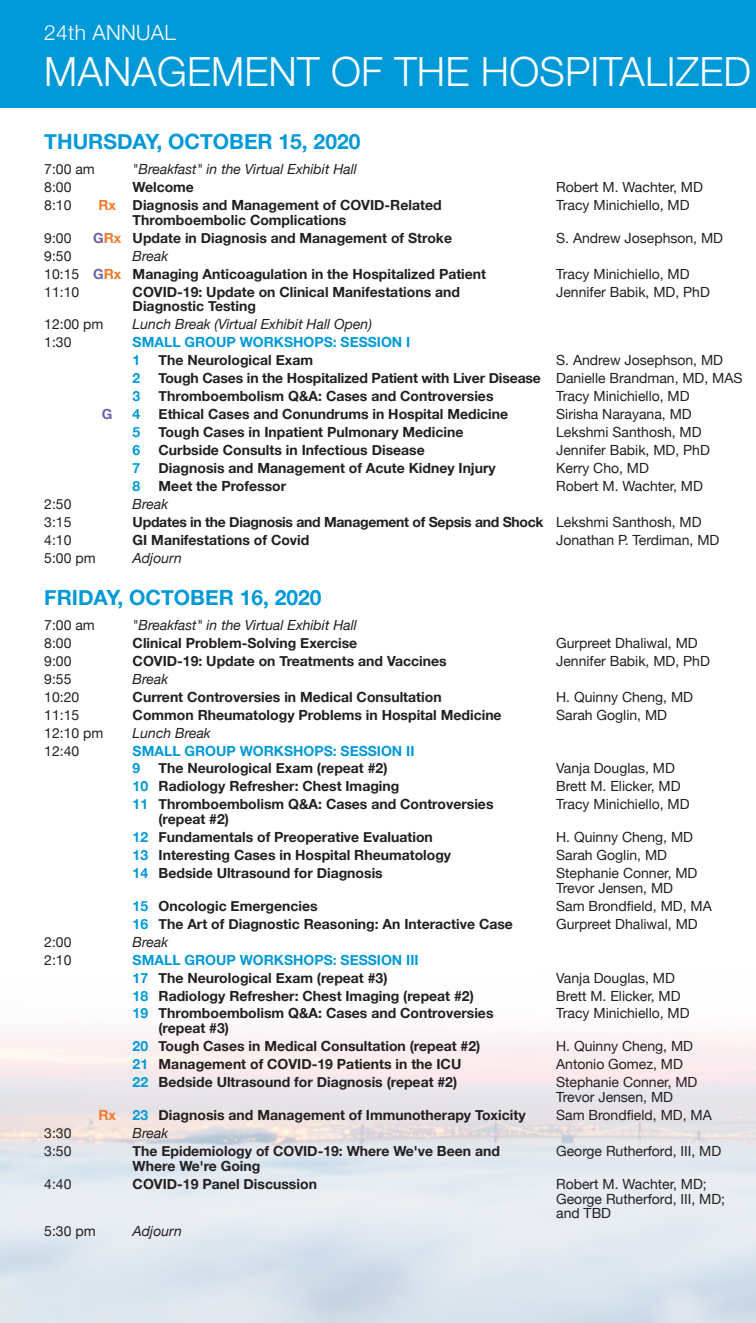
<style>
.page{position:relative;width:756px;height:1323px;background:#fff}
.page>*{position:absolute;margin:0;border:0;box-sizing:border-box;transform-origin:0 0}
.t1{font:300 40.25px "Helvetica Neue";letter-spacing:.005em;color:#fff}
.t2{font:700 21px "Helvetica Neue";color:#0099d8}
.t3{font:300 21px "Helvetica Neue";letter-spacing:.015em;color:#fff}
.t4{font:700 14px/17.8px "Helvetica Neue";color:#231f20}
.t5{font:14px/14.9px "Helvetica Neue";color:#231f20}
.t6{font:italic 14px "Helvetica Neue";color:#231f20}
.t7{font:700 14px/17.8px "Helvetica Neue";color:#0099d8}
.t8{font:700 14px "Helvetica Neue";letter-spacing:-.02em;color:#231f20}
.t9{font:700 14px "Helvetica Neue";color:#6862ac}
.s1{color:#f47b2a}
.s2{color:#6862ac}
.s3{font-weight:400;font-style:italic}
.s4{font-weight:400}
.s5{color:#0099d8}
.s6{color:#231f20}
</style>
<div class="page">
<div style="left:0;top:0;width:756px;height:108px;background:#0099d8"></div>
<div style="left:0;top:943px;width:756px;height:380px;background:#fff;opacity:.45"></div>
<h2 class="t3" style="left:44px;top:20px;width:133px">24th ANNUAL</h2>
<h1 class="t1" style="left:44px;top:47px;width:708px">MANAGEMENT OF THE HOSPITALIZED</h1>
<h2 class="t2" style="left:44px;top:128px;width:318px">THURSDAY, OCTOBER 15, 2020</h2>
<p class="t5" style="left:44px;top:161px;width:52px">7:00 am</p>
<p class="t6" style="left:133px;top:161px;width:226px">"Breakfast" in the Virtual Exhibit Hall</p>
<p class="t5" style="left:44px;top:179px;width:29px">8:00</p>
<p class="t4" style="left:133px;top:178px;width:63px">Welcome</p>
<p class="t5" style="left:556px;top:179px;width:148px">Robert M. Wachter, MD</p>
<p class="t5" style="left:44px;top:197px;width:29px">8:10</p>
<p class="t4" style="left:98px;top:196px;width:345px"><span class="s1">Rx</span> Diagnosis and Management of COVID-Related</p>
<p class="t5" style="left:556px;top:197px;width:135px">Tracy Minichiello, MD</p>
<p class="t4" style="left:133px;top:211px;width:215px">Thromboembolic Complications</p>
<p class="t5" style="left:44px;top:230px;width:29px">9:00</p>
<p class="t4" style="left:93px;top:229px;width:360px"><span class="s2">G</span><span class="s1">Rx</span> Update in Diagnosis and Management of Stroke</p>
<p class="t5" style="left:556px;top:230px;width:169px">S. Andrew Josephson, MD</p>
<p class="t5" style="left:44px;top:248px;width:29px">9:50</p>
<p class="t4" style="left:44px;top:246px;width:443px;text-indent:88px"><span class="s3">Break<br></span><span class="s4">10:15</span> <span class="s2">G</span><span class="s1">Rx</span> Managing Anticoagulation in the Hospitalized Patient</p>
<p class="t5" style="left:556px;top:266px;width:135px">Tracy Minichiello, MD</p>
<p class="t5" style="left:44px;top:284px;width:37px">11:10</p>
<p class="t4" style="left:133px;top:282px;width:329px">COVID-19: Update on Clinical Manifestations and</p>
<p class="t5" style="left:556px;top:284px;width:155px">Jennifer Babik, MD, PhD</p>
<p class="t4" style="left:133px;top:297px;width:125px">Diagnostic Testing</p>
<p class="t5" style="left:44px;top:317px;width:61px">12:00 pm</p>
<p class="t6" style="left:133px;top:316px;width:241px">Lunch Break (Virtual Exhibit Hall Open)</p>
<p class="t5" style="left:44px;top:335px;width:29px">1:30</p>
<p class="t7" style="left:133px;top:333px;width:279px">SMALL GROUP WORKSHOPS: SESSION I<br>1</p>
<p class="t4" style="left:159px;top:351px;width:156px">The Neurological Exam</p>
<p class="t5" style="left:556px;top:353px;width:169px">S. Andrew Josephson, MD</p>
<p class="t7" style="left:133px;top:369px;width:9px">2</p>
<p class="t4" style="left:159px;top:369px;width:586px">Tough Cases in the Hospitalized Patient with Liver Disease <span class="s4">Danielle Brandman, MD, MAS</span></p>
<p class="t7" style="left:133px;top:387px;width:9px">3</p>
<p class="t4" style="left:159px;top:387px;width:336px">Thromboembolism Q&amp;A: Cases and Controversies</p>
<p class="t5" style="left:556px;top:389px;width:135px">Tracy Minichiello, MD</p>
<p class="t9" style="left:102px;top:405px;width:12px">G</p>
<p class="t7" style="left:133px;top:405px;width:9px">4</p>
<p class="t4" style="left:159px;top:405px;width:351px">Ethical Cases and Conundrums in Hospital Medicine</p>
<p class="t5" style="left:556px;top:406px;width:137px">Sirisha Narayana, MD</p>
<p class="t7" style="left:133px;top:423px;width:9px">5</p>
<p class="t4" style="left:159px;top:423px;width:306px">Tough Cases in Inpatient Pulmonary Medicine</p>
<p class="t5" style="left:556px;top:424px;width:147px">Lekshmi Santhosh, MD</p>
<p class="t7" style="left:133px;top:441px;width:9px">6</p>
<p class="t4" style="left:159px;top:441px;width:268px">Curbside Consults in Infectious Disease</p>
<p class="t5" style="left:556px;top:442px;width:155px">Jennifer Babik, MD, PhD</p>
<p class="t7" style="left:133px;top:459px;width:9px">7</p>
<p class="t4" style="left:159px;top:459px;width:339px">Diagnosis and Management of Acute Kidney Injury</p>
<p class="t5" style="left:556px;top:460px;width:94px">Kerry Cho, MD</p>
<p class="t7" style="left:133px;top:477px;width:9px">8</p>
<p class="t4" style="left:159px;top:477px;width:129px">Meet the Professor</p>
<p class="t5" style="left:556px;top:478px;width:148px">Robert M. Wachter, MD</p>
<p class="t5" style="left:44px;top:496px;width:29px">2:50</p>
<p class="t6" style="left:133px;top:495px;width:37px">Break</p>
<p class="t5" style="left:44px;top:514px;width:29px">3:15</p>
<p class="t8" style="left:133px;top:513px;width:571px">Updates in the Diagnosis and Management of Sepsis and Shock <span class="s4">Lekshmi Santhosh, MD</span></p>
<p class="t5" style="left:44px;top:532px;width:29px">4:10</p>
<p class="t4" style="left:133px;top:530px;width:178px">GI Manifestations of Covid</p>
<p class="t5" style="left:556px;top:532px;width:165px">Jonathan P. Terdiman, MD</p>
<p class="t5" style="left:44px;top:550px;width:53px">5:00 pm</p>
<p class="t6" style="left:133px;top:549px;width:51px">Adjourn</p>
<h2 class="t2" style="left:44px;top:584px;width:279px">FRIDAY, OCTOBER 16, 2020</h2>
<p class="t5" style="left:44px;top:617px;width:52px">7:00 am</p>
<p class="t6" style="left:133px;top:617px;width:226px">"Breakfast" in the Virtual Exhibit Hall</p>
<p class="t5" style="left:44px;top:635px;width:29px">8:00</p>
<p class="t4" style="left:133px;top:634px;width:226px">Clinical Problem-Solving Exercise</p>
<p class="t5" style="left:556px;top:635px;width:143px">Gurpreet Dhaliwal, MD</p>
<p class="t5" style="left:44px;top:653px;width:29px">9:00</p>
<p class="t4" style="left:133px;top:652px;width:315px">COVID-19: Update on Treatments and Vaccines</p>
<p class="t5" style="left:556px;top:653px;width:155px">Jennifer Babik, MD, PhD</p>
<p class="t5" style="left:44px;top:671px;width:29px">9:55</p>
<p class="t6" style="left:133px;top:670px;width:37px">Break</p>
<p class="t5" style="left:44px;top:689px;width:37px">10:20</p>
<p class="t4" style="left:133px;top:687px;width:311px">Current Controversies in Medical Consultation</p>
<p class="t5" style="left:556px;top:689px;width:138px">H. Quinny Cheng, MD</p>
<p class="t5" style="left:44px;top:707px;width:37px">11:15</p>
<p class="t4" style="left:133px;top:705px;width:371px">Common Rheumatology Problems in Hospital Medicine</p>
<p class="t5" style="left:556px;top:707px;width:112px">Sarah Goglin, MD</p>
<p class="t5" style="left:44px;top:725px;width:61px">12:10 pm</p>
<p class="t6" style="left:133px;top:724px;width:80px">Lunch Break</p>
<p class="t5" style="left:44px;top:743px;width:37px">12:40</p>
<p class="t7" style="left:133px;top:741px;width:283px">SMALL GROUP WORKSHOPS: SESSION II<br>9</p>
<p class="t4" style="left:159px;top:759px;width:230px">The Neurological Exam (repeat #2)</p>
<p class="t5" style="left:556px;top:761px;width:120px">Vanja Douglas, MD</p>
<p class="t4" style="left:133px;top:777px;width:268px"><span class="s5">10</span> Radiology Refresher: Chest Imaging</p>
<p class="t5" style="left:556px;top:779px;width:126px">Brett M. Elicker, MD</p>
<p class="t4" style="left:133px;top:795px;width:362px"><span class="s5">11</span> Thromboembolism Q&amp;A: Cases and Controversies</p>
<p class="t5" style="left:556px;top:797px;width:135px">Tracy Minichiello, MD</p>
<p class="t4" style="left:133px;top:810px;width:302px;text-indent:26px">(repeat #2)<br><span class="s5">12</span> Fundamentals of Preoperative Evaluation</p>
<p class="t5" style="left:556px;top:830px;width:138px">H. Quinny Cheng, MD</p>
<p class="t4" style="left:133px;top:846px;width:320px"><span class="s5">13</span> Interesting Cases in Hospital Rheumatology</p>
<p class="t5" style="left:556px;top:847px;width:112px">Sarah Goglin, MD</p>
<p class="t4" style="left:133px;top:864px;width:252px"><span class="s5">14</span> Bedside Ultrasound for Diagnosis</p>
<p class="t5" style="left:556px;top:865px;width:143px">Stephanie Conner, MD<br>Trevor Jensen, MD</p>
<p class="t4" style="left:133px;top:897px;width:186px"><span class="s5">15</span> Oncologic Emergencies</p>
<p class="t5" style="left:556px;top:898px;width:157px">Sam Brondfield, MD, MA</p>
<p class="t4" style="left:133px;top:915px;width:382px"><span class="s5">16</span> The Art of Diagnostic Reasoning: An Interactive Case</p>
<p class="t5" style="left:556px;top:916px;width:143px">Gurpreet Dhaliwal, MD</p>
<p class="t5" style="left:44px;top:934px;width:29px">2:00</p>
<p class="t6" style="left:133px;top:933px;width:37px">Break</p>
<p class="t5" style="left:44px;top:952px;width:29px">2:10</p>
<p class="t7" style="left:133px;top:950px;width:287px">SMALL GROUP WORKSHOPS: SESSION III<br>17 <span class="s6">The Neurological Exam (repeat #3)</span></p>
<p class="t5" style="left:556px;top:970px;width:120px">Vanja Douglas, MD</p>
<p class="t4" style="left:133px;top:986px;width:343px"><span class="s5">18</span> Radiology Refresher: Chest Imaging (repeat #2)</p>
<p class="t5" style="left:556px;top:988px;width:126px">Brett M. Elicker, MD</p>
<p class="t4" style="left:133px;top:1004px;width:362px"><span class="s5">19</span> Thromboembolism Q&amp;A: Cases and Controversies</p>
<p class="t5" style="left:556px;top:1006px;width:135px">Tracy Minichiello, MD</p>
<p class="t4" style="left:133px;top:1019px;width:349px;text-indent:26px">(repeat #3)<br><span class="s5">20</span> Tough Cases in Medical Consultation (repeat #2)</p>
<p class="t5" style="left:556px;top:1039px;width:138px">H. Quinny Cheng, MD</p>
<p class="t4" style="left:133px;top:1055px;width:330px"><span class="s5">21</span> Management of COVID-19 Patients in the ICU</p>
<p class="t5" style="left:556px;top:1057px;width:128px">Antonio Gomez, MD</p>
<p class="t4" style="left:133px;top:1073px;width:326px"><span class="s5">22</span> Bedside Ultrasound for Diagnosis (repeat #2)</p>
<p class="t5" style="left:556px;top:1075px;width:143px">Stephanie Conner, MD<br>Trevor Jensen, MD</p>
<p class="t4" style="left:98px;top:1106px;width:429px"><span class="s1">Rx</span> <span class="s5">23</span> Diagnosis and Management of Immunotherapy Toxicity</p>
<p class="t5" style="left:556px;top:1107px;width:157px">Sam Brondfield, MD, MA</p>
<p class="t5" style="left:44px;top:1125px;width:29px">3:30</p>
<p class="t6" style="left:133px;top:1125px;width:37px">Break</p>
<p class="t5" style="left:44px;top:1143px;width:29px">3:50</p>
<p class="t4" style="left:133px;top:1142px;width:369px">The Epidemiology of COVID-19: Where We've Been and</p>
<p class="t5" style="left:556px;top:1143px;width:167px">George Rutherford, III, MD</p>
<p class="t4" style="left:133px;top:1156px;width:129px">Where We're Going</p>
<p class="t5" style="left:44px;top:1176px;width:29px">4:40</p>
<p class="t4" style="left:133px;top:1174px;width:186px">COVID-19 Panel Discussion</p>
<p class="t5" style="left:556px;top:1176px;width:170px">Robert M. Wachter, MD;<br>George Rutherford, III, MD; and TBD</p>
<p class="t5" style="left:44px;top:1224px;width:53px">5:30 pm</p>
<p class="t6" style="left:133px;top:1223px;width:51px">Adjourn</p>
</div>
